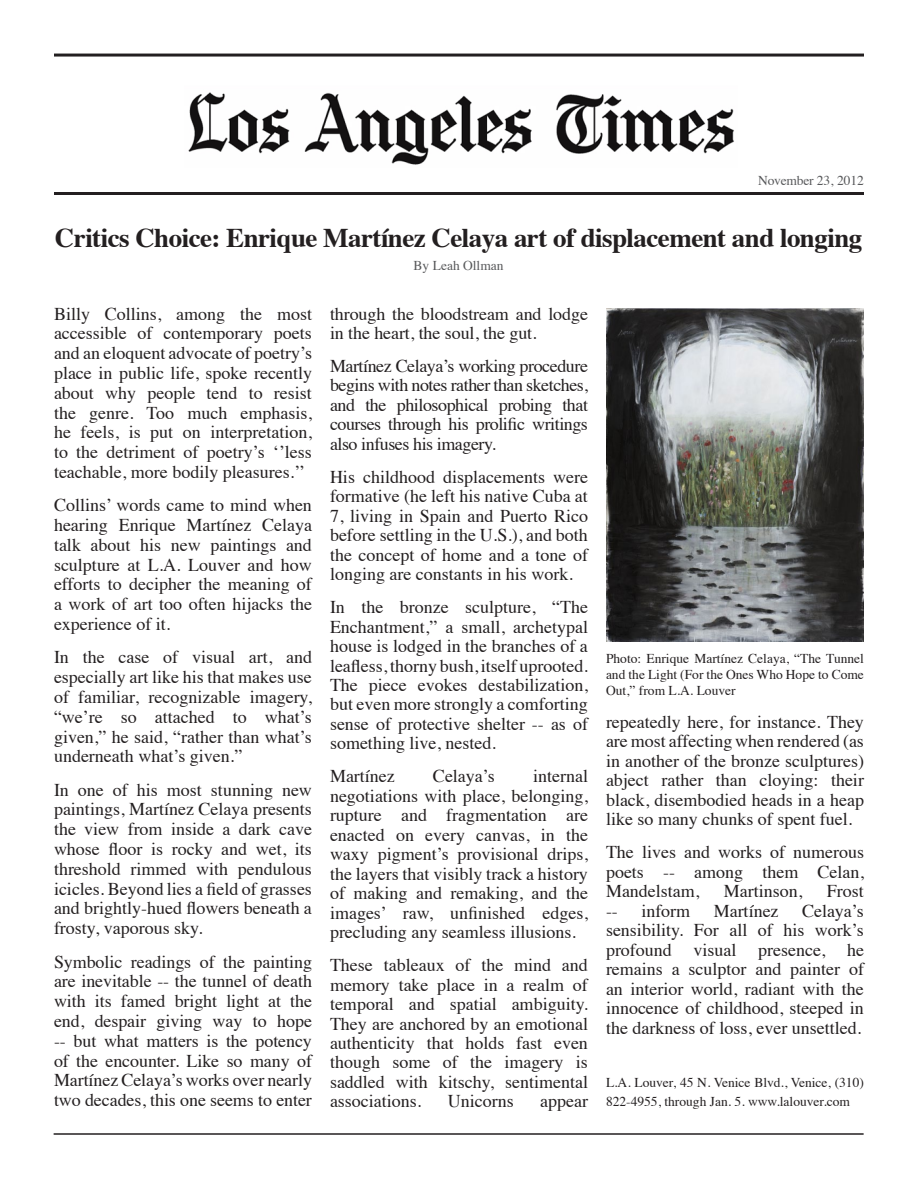
<style>
.page{position:relative;width:918px;height:1188px;background:#fff}
.page>*{position:absolute;margin:0;border:0;box-sizing:border-box;transform-origin:0 0}
.t1{font:700 27px "Times";letter-spacing:-.02em;color:#231f20}
.t2{font:18px/19.5px "Times";color:#231f20;text-align:justify}
.t3{font:13.5px/16.2px "Times";color:#231f20;text-align:justify}
.t4{font:13.5px "Times";color:#57585a}
</style>
<div class="page">
<img style="left:188px;top:92px;width:546px;height:73px">
<hr style="left:54px;top:192px;width:810px;height:3px;background:#231f20">
<img style="left:606px;top:308px;width:258px;height:333px">
<hr style="left:54px;top:54px;width:810px;height:3px;background:#231f20">
<hr style="left:54px;top:1133px;width:810px;height:2px;background:#231f20">
<p class="t4" style="left:758px;top:168px;width:107px">November 23, 2012</p>
<p class="t1" style="left:55px;top:212px;width:809px">Critics Choice: Enrique Martínez Celaya art of displacement and longing</p>
<p class="t4" style="left:414px;top:253px;width:91px">By Leah Ollman</p>
<p class="t2" style="left:54px;top:302px;width:260px">Billy Collins, among the most accessible of contemporary poets and an eloquent advocate of poetry’s place in public life, spoke recently about why people tend to resist the genre. Too much emphasis, he feels, is put on interpretation, to the detriment of poetry’s ‘’less teachable, more bodily pleasures.’’</p>
<p class="t2" style="left:54px;top:494px;width:260px">Collins’ words came to mind when hearing Enrique Martínez Celaya talk about his new paintings and sculpture at L.A. Louver and how efforts to decipher the meaning of a work of art too often hijacks the experience of it.</p>
<p class="t2" style="left:54px;top:646px;width:260px">In the case of visual art, and especially art like his that makes use of familiar, recognizable imagery, “we’re so attached to what’s given,” he said, “rather than what’s underneath what’s given.”</p>
<p class="t2" style="left:54px;top:778px;width:260px">In one of his most stunning new paintings, Martínez Celaya presents the view from inside a dark cave whose floor is rocky and wet, its threshold rimmed with pendulous icicles. Beyond lies a field of grasses and brightly-hued flowers beneath a frosty, vaporous sky.</p>
<p class="t2" style="left:54px;top:950px;width:260px">Symbolic readings of the painting are inevitable -- the tunnel of death with its famed bright light at the end, despair giving way to hope -- but what matters is the potency of the encounter. Like so many of Martínez Celaya’s works over nearly two decades, this one seems to enter</p>
<p class="t2" style="left:330px;top:302px;width:260px">through the bloodstream and lodge in the heart, the soul, the gut.</p>
<p class="t2" style="left:330px;top:355px;width:260px">Martínez Celaya’s working procedure begins with notes rather than sketches, and the philosophical probing that courses through his prolific writings also infuses his imagery.</p>
<p class="t2" style="left:330px;top:465px;width:260px">His childhood displacements were formative (he left his native Cuba at 7, living in Spain and Puerto Rico before settling in the U.S.), and both the concept of home and a tone of longing are constants in his work.</p>
<p class="t2" style="left:330px;top:596px;width:260px">In the bronze sculpture, “The Enchantment,” a small, archetypal house is lodged in the branches of a leafless, thorny bush, itself uprooted.<br>The piece evokes destabilization, but even more strongly a comforting sense of protective shelter -- as of something live, nested.</p>
<p class="t2" style="left:330px;top:765px;width:66px">Martínez</p>
<p class="t2" style="left:433px;top:765px;width:63px">Celaya’s</p>
<p class="t2" style="left:330px;top:765px;width:260px;text-indent:203px">internal negotiations with place, belonging, rupture and fragmentation are enacted on every canvas, in the waxy pigment’s provisional drips, the layers that visibly track a history of making and remaking, and the images’ raw, unfinished edges, precluding any seamless illusions.</p>
<p class="t2" style="left:330px;top:954px;width:260px">These tableaux of the mind and memory take place in a realm of temporal and spatial ambiguity.<br>They are anchored by an emotional authenticity that holds fast even though some of the imagery is saddled with kitschy, sentimental associations.</p>
<p class="t2" style="left:448px;top:1090px;width:67px">Unicorns</p>
<p class="t2" style="left:540px;top:1090px;width:49px">appear</p>
<p class="t3" style="left:606px;top:649px;width:259px">Photo: Enrique Martínez Celaya, “The Tunnel and the Light (For the Ones Who Hope to Come Out,” from L.A. Louver</p>
<p class="t2" style="left:606px;top:710px;width:260px">repeatedly here, for instance. They are most affecting when rendered (as in another of the bronze sculptures) abject rather than cloying: their black, disembodied heads in a heap like so many chunks of spent fuel.</p>
<p class="t2" style="left:606px;top:841px;width:260px">The lives and works of numerous poets -- among them Celan, Mandelstam,</p>
<p class="t2" style="left:724px;top:880px;width:80px">Martinson,</p>
<p class="t2" style="left:827px;top:880px;width:39px">Frost</p>
<p class="t2" style="left:606px;top:899px;width:259px;text-indent:196px">Celaya’s sensibility. For all of his work’s profound visual presence, he remains a sculptor and painter of an interior world, radiant with the innocence of childhood, steeped in the darkness of loss, ever unsettled.</p>
<p class="t2" style="left:606px;top:899px;width:13px">--</p>
<p class="t2" style="left:641px;top:899px;width:50px">inform</p>
<p class="t2" style="left:714px;top:899px;width:66px">Martínez</p>
<p class="t3" style="left:606px;top:1071px;width:259px;line-height:19.5px">L.A. Louver, 45 N. Venice Blvd., Venice, (310)<br>822-4955, through Jan. 5. www.lalouver.com</p>
</div>
